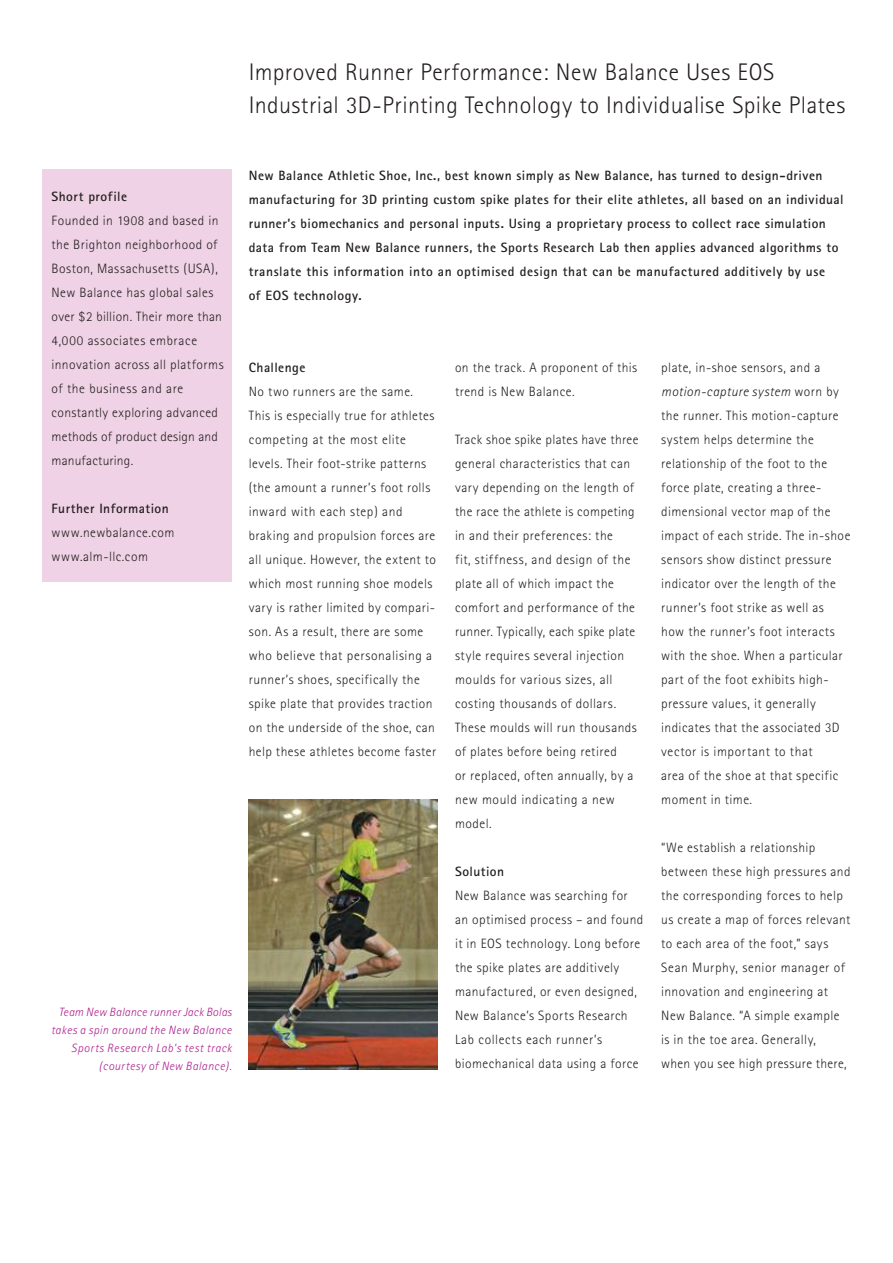
<style>
.page{position:relative;width:893px;height:1263px;background:#fff}
.page>*{position:absolute;margin:0;border:0;box-sizing:border-box;transform-origin:0 0}
.t1{font:300 24px/33px "Rotis Sans Serif";letter-spacing:.02em;color:#241f1f}
.t2{font:300 13.5px/24px "Rotis Sans Serif";letter-spacing:.035em;color:#241f1f}
.t3{font:700 13.5px/24px "Rotis Sans Serif";letter-spacing:.035em;color:#241f1f}
.t4{font:italic 300 12px/18px "Rotis Sans Serif";letter-spacing:.035em;color:#ae208e;text-align:right}
.s1{font-style:italic}
</style>
<div class="page">
<img style="left:249px;top:800px;width:189px;height:270px">
<div style="left:43px;top:170px;width:189px;height:412px;background:#efd2e5"></div>
<h1 class="t1" style="left:249px;top:56px;width:598px">Improved Runner Performance: New Balance Uses EOS<br>Industrial 3D-Printing Technology to Individualise Spike Plates</h1>
<p class="t3" style="left:52px;top:184px;width:77px">Short profile</p>
<p class="t2" style="left:52px;top:208px;width:174px">Founded in 1908 and based in the Brighton neighborhood of<br>Boston, Massachusetts (USA),<br>New Balance has global sales over $2 billion. Their more than<br>4,000 associates embrace innovation across all platforms of the business and are constantly exploring advanced methods of product design and manufacturing.</p>
<p class="t3" style="left:52px;top:496px;width:119px">Further Information</p>
<p class="t2" style="left:52px;top:520px;width:125px">www.newbalance.com www.alm-llc.com</p>
<p class="t4" style="left:51px;top:1003px;width:182px">Team New Balance runner Jack Bolas takes a spin around the New Balance<br>Sports Research Lab’s test track (courtesy of New Balance).</p>
<p class="t3" style="left:249px;top:163px;width:596px">New Balance Athletic Shoe, Inc., best known simply as New Balance, has turned to design-driven manufacturing for 3D printing custom spike plates for their elite athletes, all based on an individual runner’s biomechanics and personal inputs. Using a proprietary process to collect race simulation data from Team New Balance runners, the Sports Research Lab then applies advanced algorithms to translate this information into an optimised design that can be manufactured additively by use<br>of EOS technology.</p>
<p class="t3" style="left:249px;top:355px;width:58px">Challenge</p>
<p class="t2" style="left:249px;top:379px;width:189px">No two runners are the same.<br>This is especially true for athletes competing at the most elite levels. Their foot-strike patterns (the amount a runner’s foot rolls inward with each step) and braking and propulsion forces are all unique. However, the extent to which most running shoe models vary is rather limited by compari&shy;son. As a result, there are some who believe that personalising a runner’s shoes, specifically the spike plate that provides traction on the underside of the shoe, can help these athletes become faster</p>
<p class="t2" style="left:455px;top:355px;width:184px">on the track. A proponent of this trend is New Balance.</p>
<p class="t2" style="left:455px;top:427px;width:185px">Track shoe spike plates have three general characteristics that can vary depending on the length of the race the athlete is competing in and their preferences: the<br>fit, stiffness, and design of the plate all of which impact the comfort and performance of the runner. Typically, each spike plate style requires several injection moulds for various sizes, all costing thousands of dollars.<br>These moulds will run thousands of plates before being retired<br>or replaced, often annually, by a new mould indicating a new model.</p>
<p class="t3" style="left:455px;top:859px;width:51px">Solution</p>
<p class="t2" style="left:455px;top:883px;width:190px">New Balance was searching for an optimised process – and found it in EOS technology. Long before the spike plates are additively manufactured, or even designed,<br>New Balance’s Sports Research<br>Lab collects each runner’s biomechanical data using a force</p>
<p class="t2" style="left:661px;top:355px;width:191px">plate, in-shoe sensors, and a <span class="s1">motion-capture system</span> worn by the runner. This motion-capture system helps determine the relationship of the foot to the force plate, creating a three&shy;dimensional vector map of the impact of each stride. The in-shoe sensors show distinct pressure indicator over the length of the runner’s foot strike as well as<br>how the runner’s foot interacts with the shoe. When a particular part of the foot exhibits high&shy;pressure values, it generally indicates that the associated 3D vector is important to that<br>area of the shoe at that specific moment in time.</p>
<p class="t2" style="left:661px;top:835px;width:191px">“We establish a relationship between these high pressures and the corresponding forces to help us create a map of forces relevant to each area of the foot,” says<br>Sean Murphy, senior manager of innovation and engineering at<br>New Balance. “A simple example is in the toe area. Generally,<br>when you see high pressure there,</p>
</div>
